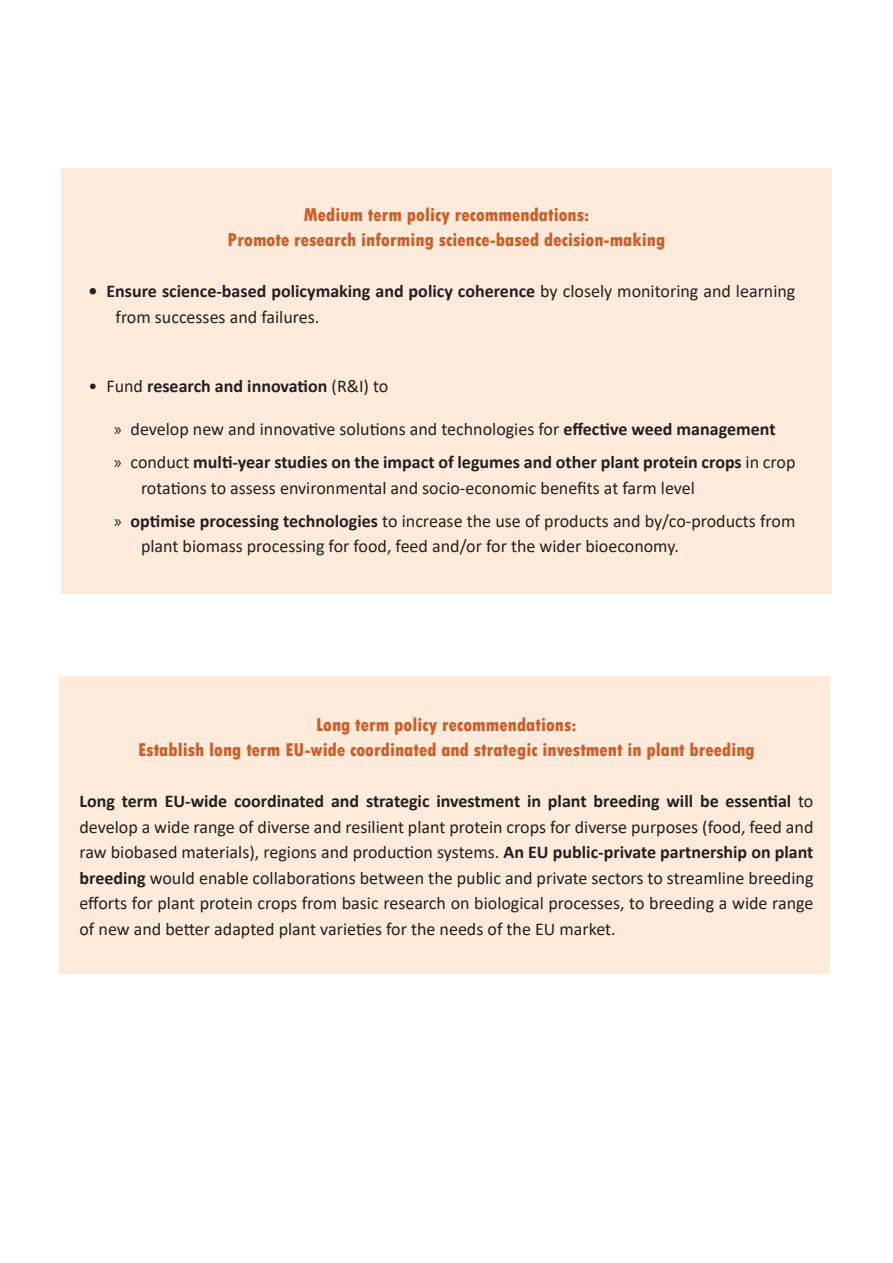
<style>
.page{position:relative;width:893px;height:1263px;background:#fff}
.page>*{position:absolute;margin:0;border:0;box-sizing:border-box;transform-origin:0 0}
.Small_title{font:800 condensed 19.5px "Tw Cen";color:#ce5d27}
.t1{font:18px/25.5px "Calibri";color:#231f20}
.t2{font:700 18px "Calibri";color:#231f20}
.s1{font-weight:700}
.s2{font-weight:400}
.s3{font-family:"Myriad Pro"}
</style>
<div class="page">
<div style="left:60px;top:676px;width:770px;height:297px;background:#ffebdb"></div>
<div style="left:61px;top:169px;width:771px;height:425px;background:#ffebdb"></div>
<p class="Small_title" style="left:303px;top:203px;width:288px">Medium term policy recommendations:</p>
<p class="Small_title" style="left:228px;top:228px;width:439px">Promote research informing science-based decision-making</p>
<p class="t1" style="left:116px;top:278px;width:681px;text-indent:-27px"><span class="s1">• Ensure science-based policymaking and policy coherence</span> by closely monitoring and learning from successes and failures.</p>
<p class="t2" style="left:88px;top:373px;width:301px"><span class="s2">• Fund</span> research and innovation <span class="s2">(R&amp;I) to</span></p>
<p class="t1" style="left:114px;top:416px;width:663px"><span class="s3">»</span> develop new and innovative solutions and technologies for <span class="s1">effective weed management</span></p>
<p class="t1" style="left:141px;top:449px;width:656px;text-indent:-27px"><span class="s3">»</span> conduct <span class="s1">multi-year studies on the impact of legumes and other plant protein crops</span> in crop rotations to assess environmental and socio-economic benefits at farm level</p>
<p class="t1" style="left:141px;top:507px;width:656px;text-indent:-27px"><span class="s3">»</span> <span class="s1">optimise processing technologies</span> to increase the use of products and by/co-products from plant biomass processing for food, feed and/or for the wider bioeconomy.</p>
<p class="Small_title" style="left:316px;top:713px;width:262px">Long term policy recommendations:</p>
<p class="Small_title" style="left:138px;top:738px;width:618px">Establish long term EU-wide coordinated and strategic investment in plant breeding</p>
<p class="t1" style="left:80px;top:788px;width:735px;text-align:justify"><span class="s1">Long term EU-wide coordinated and strategic investment in plant breeding will be essential</span> to develop a wide range of diverse and resilient plant protein crops for diverse purposes (food, feed and raw biobased materials), regions and production systems. <span class="s1">An EU public-private partnership on plant breeding</span> would enable collaborations between the public and private sectors to streamline breeding efforts for plant protein crops from basic research on biological processes, to breeding a wide range of new and better adapted plant varieties for the needs of the EU market.</p>
</div>
